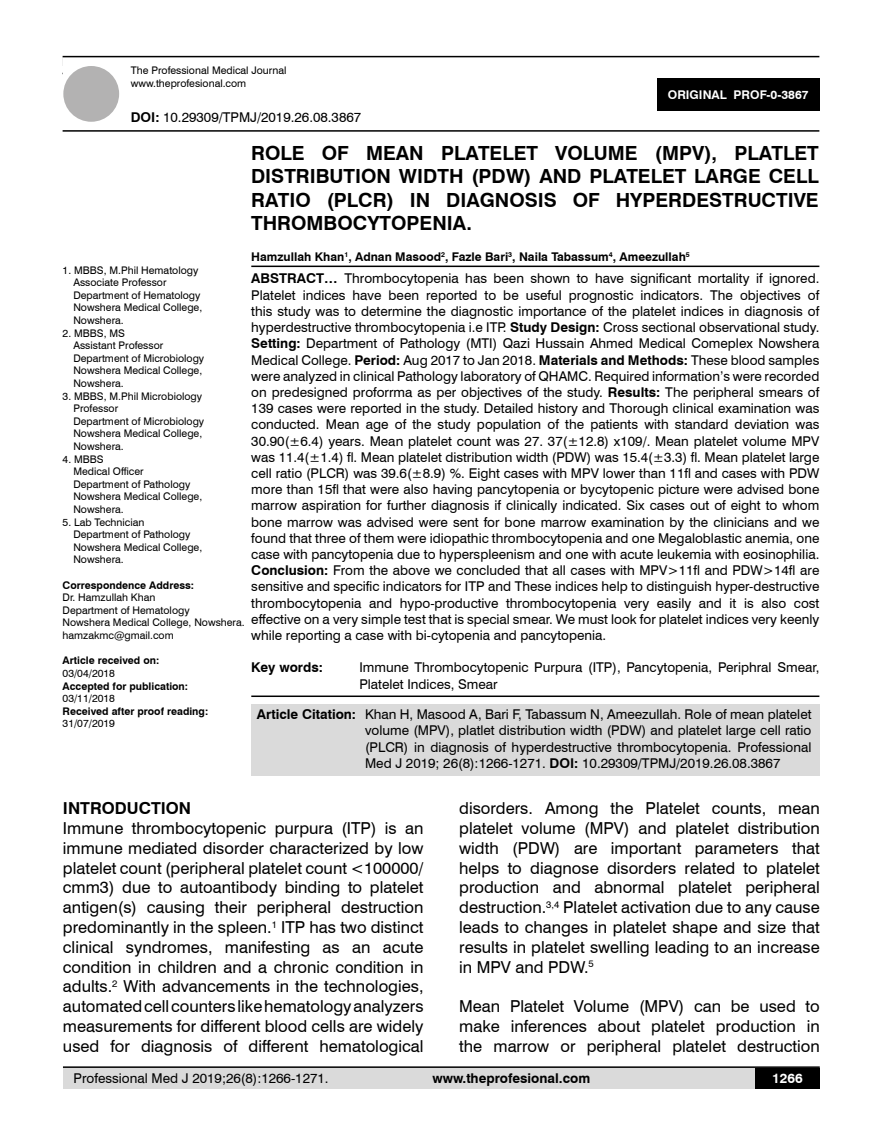
<style>
.page{position:relative;width:882px;height:1145px;background:#fff}
.page>*{position:absolute;margin:0;border:0;box-sizing:border-box;transform-origin:0 0}
.t1{font:700 19.5px/23.4px "Swiss 721 BT";color:#000;text-align:justify}
.t2{font:16.5px/19.8px "Swiss 721 BT";color:#000;text-align:justify}
.t3{font:700 16.5px "Swiss 721 BT";color:#000}
.t4{font:13.5px/16.2px "Swiss 721 BT";color:#000;text-align:justify}
.t5{font:700 13.5px "Swiss 721 BT";color:#000}
.t6{font:700 13.5px "Swiss 721 BT";color:#fff}
.t7{font:700 12px "Swiss 721 BT";color:#000}
.t8{font:700 12px "Swiss 721 BT";color:#fff}
.t9{font:10.5px/12.6px "Swiss 721 BT";color:#000}
.t10{font:700 10.5px "Swiss 721 BT";color:#000}
.s1{font-weight:700}
</style>
<div class="page">
<div style="left:63px;top:1067px;width:756px;height:21px;background:#dadada"></div>
<hr style="left:63px;top:1066px;width:756px;height:2px;background:#000">
<div style="left:754px;top:1068px;width:65px;height:20px;background:#000"></div>
<hr style="left:63px;top:56px;width:756px;height:1px;background:#000">
<hr style="left:63px;top:130px;width:756px;height:2px;background:#000">
<div style="left:63px;top:66px;width:56px;height:56px;background:#b3b2b2;border-radius:50%"></div>
<div style="left:657px;top:78px;width:162px;height:33px;background:#000"></div>
<hr style="left:251px;top:265px;width:568px;height:2px;background:#000">
<hr style="left:251px;top:695px;width:568px;height:2px;background:#000">
<div style="left:251px;top:704px;width:568px;height:71px;background:#dadada"></div>
<p class="t9" style="left:131px;top:64px;width:157px">The Professional Medical Journal www.theprofesional.com</p>
<p class="t4" style="left:131px;top:108px;width:232px"><span class="s1">DOI:</span> 10.29309/TPMJ/2019.26.08.3867</p>
<p class="t8" style="left:667px;top:87px;width:142px">ORIGINAL PROF-0-3867</p>
<h1 class="t1" style="left:251px;top:141px;width:568px">ROLE OF MEAN PLATELET VOLUME (MPV), PLATLET DISTRIBUTION WIDTH (PDW) AND PLATELET LARGE CELL RATIO (PLCR) IN DIAGNOSIS OF HYPERDESTRUCTIVE THROMBOCYTOPENIA.</h1>
<p class="t7" style="left:251px;top:248px;width:440px">Hamzullah Khan<sup>1</sup>, Adnan Masood<sup>2</sup>, Fazle Bari<sup>3</sup>, Naila Tabassum<sup>4</sup>, Ameezullah<sup>5</sup></p>
<p class="t4" style="left:251px;top:270px;width:569px"><span class="s1">ABSTRACT…</span> Thrombocytopenia has been shown to have significant mortality if ignored.<br>Platelet indices have been reported to be useful prognostic indicators. The objectives of this study was to determine the diagnostic importance of the platelet indices in diagnosis of hyperdestructive thrombocytopenia i.e ITP. <span class="s1">Study Design:</span> Cross sectional observational study.<br><span class="s1">Setting:</span> Department of Pathology (MTI) Qazi Hussain Ahmed Medical Comeplex Nowshera Medical College. <span class="s1">Period:</span> Aug 2017 to Jan 2018. <span class="s1">Materials and Methods:</span> These blood samples were analyzed in clinical Pathology laboratory of QHAMC. Required information’s were recorded on predesigned proforrma as per objectives of the study. <span class="s1">Results:</span> The peripheral smears of 139 cases were reported in the study. Detailed history and Thorough clinical examination was conducted. Mean age of the study population of the patients with standard deviation was 30.90(±6.4) years. Mean platelet count was 27. 37(±12.8) x109/. Mean platelet volume MPV was 11.4(±1.4) fl. Mean platelet distribution width (PDW) was 15.4(±3.3) fl. Mean platelet large cell ratio (PLCR) was 39.6(±8.9) %. Eight cases with MPV lower than 11fl and cases with PDW more than 15fl that were also having pancytopenia or bycytopenic picture were advised bone marrow aspiration for further diagnosis if clinically indicated. Six cases out of eight to whom bone marrow was advised were sent for bone marrow examination by the clinicians and we found that three of them were idiopathic thrombocytopenia and one Megaloblastic anemia, one case with pancytopenia due to hyperspleenism and one with acute leukemia with eosinophilia.<br><span class="s1">Conclusion:</span> From the above we concluded that all cases with MPV&gt;11fl and PDW&gt;14fl are sensitive and specific indicators for ITP and These indices help to distinguish hyper-destructive thrombocytopenia and hypo-productive thrombocytopenia very easily and it is also cost effective on a very simple test that is special smear. We must look for platelet indices very keenly while reporting a case with bi-cytopenia and pancytopenia.</p>
<p class="t5" style="left:251px;top:658px;width:73px">Key words:</p>
<p class="t4" style="left:359px;top:659px;width:461px">Immune Thrombocytopenic Purpura (ITP), Pancytopenia, Periphral Smear,<br>Platelet Indices, Smear</p>
<p class="t9" style="left:73px;top:263px;width:130px;text-indent:-11px">1. MBBS, M.Phil Hematology<br>Associate Professor<br>Department of Hematology<br>Nowshera Medical College,<br>Nowshera.</p>
<p class="t9" style="left:73px;top:326px;width:132px;text-indent:-11px">2. MBBS, MS<br>Assistant Professor<br>Department of Microbiology<br>Nowshera Medical College,<br>Nowshera.</p>
<p class="t9" style="left:73px;top:389px;width:132px;text-indent:-11px">3. MBBS, M.Phil Microbiology<br>Professor<br>Department of Microbiology<br>Nowshera Medical College,<br>Nowshera.</p>
<p class="t9" style="left:73px;top:452px;width:130px;text-indent:-11px">4. MBBS<br>Medical Officer<br>Department of Pathology<br>Nowshera Medical College,<br>Nowshera.</p>
<p class="t9" style="left:73px;top:515px;width:130px;text-indent:-11px">5. Lab Technician<br>Department of Pathology<br>Nowshera Medical College,<br>Nowshera.</p>
<p class="t10" style="left:63px;top:577px;width:133px">Correspondence Address:</p>
<p class="t9" style="left:63px;top:591px;width:183px">Dr. Hamzullah Khan<br>Department of Hematology<br>Nowshera Medical College, Nowshera. hamzakmc@gmail.com</p>
<p class="t10" style="left:63px;top:653px;width:98px">Article received on:</p>
<p class="t9" style="left:63px;top:666px;width:54px">03/04/2018</p>
<p class="t10" style="left:63px;top:678px;width:127px">Accepted for publication:</p>
<p class="t9" style="left:63px;top:691px;width:54px">03/11/2018</p>
<p class="t10" style="left:63px;top:703px;width:147px">Received after proof reading:</p>
<p class="t9" style="left:63px;top:717px;width:54px">31/07/2019</p>
<p class="t4" style="left:365px;top:706px;width:448px;text-indent:-108px"><span class="s1">Article Citation:</span> Khan H, Masood A, Bari F, Tabassum N, Ameezullah. Role of mean platelet volume (MPV), platlet distribution width (PDW) and platelet large cell ratio (PLCR) in diagnosis of hyperdestructive thrombocytopenia. Professional Med J 2019; 26(8):1266-1271. <span class="s1">DOI:</span> 10.29309/TPMJ/2019.26.08.3867</p>
<p class="t3" style="left:63px;top:797px;width:130px">INTRODUCTION</p>
<p class="t2" style="left:63px;top:817px;width:362px">Immune thrombocytopenic purpura (ITP) is an immune mediated disorder characterized by low platelet count (peripheral platelet count &lt;100000/ cmm3) due to autoantibody binding to platelet antigen(s) causing their peripheral destruction predominantly in the spleen.<sup>1</sup> ITP has two distinct clinical syndromes, manifesting as an acute condition in children and a chronic condition in adults.<sup>2</sup> With advancements in the technologies, automated cell counters like hematology analyzers measurements for different blood cells are widely used for diagnosis of different hematological</p>
<p class="t2" style="left:459px;top:798px;width:362px">disorders. Among the Platelet counts, mean platelet volume (MPV) and platelet distribution width (PDW) are important parameters that helps to diagnose disorders related to platelet production and abnormal platelet peripheral destruction.<sup>3,4</sup> Platelet activation due to any cause leads to changes in platelet shape and size that results in platelet swelling leading to an increase in MPV and PDW.<sup>5</sup></p>
<p class="t2" style="left:459px;top:996px;width:362px">Mean Platelet Volume (MPV) can be used to make inferences about platelet production in the marrow or peripheral platelet destruction</p>
<p class="t4" style="left:74px;top:1069px;width:256px">Professional Med J 2019;26(8):1266-1271.</p>
<p class="t5" style="left:432px;top:1069px;width:159px">www.theprofesional.com</p>
<p class="t6" style="left:771px;top:1069px;width:32px">1266</p>
</div>
